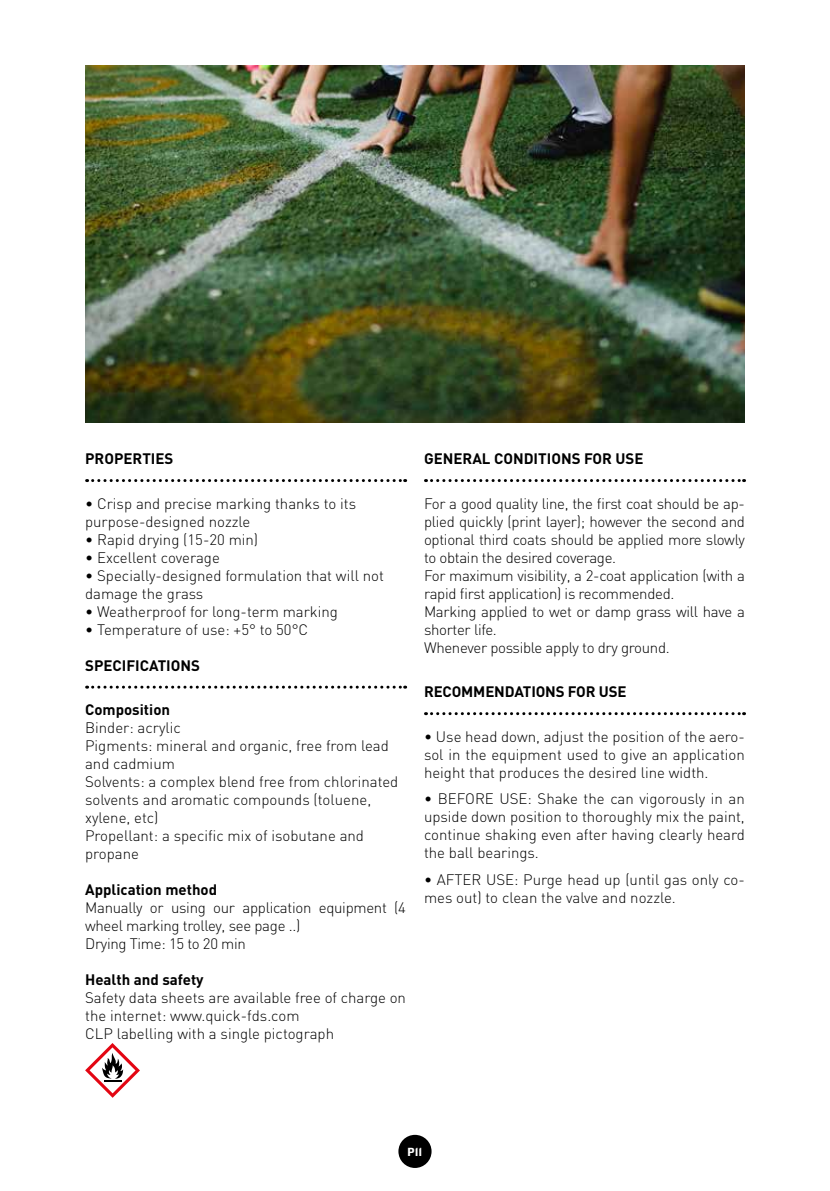
<style>
.page{position:relative;width:830px;height:1191px;background:#fff}
.page>*{position:absolute;margin:0;border:0;box-sizing:border-box;transform-origin:0 0}
.t1{font:300 15px/18px "DIN";color:#000}
.t2{font:300 15px/18px "DIN";letter-spacing:-.02em;color:#000}
.t3{font:700 15px "DIN";color:#000}
.t4{font:12.3px "Knockout HTF51 Middleweight";color:#fff}
</style>
<div class="page">
<svg style="left:87px;top:479px;width:318px;height:3px"></svg>
<svg style="left:87px;top:685px;width:318px;height:3px"></svg>
<svg style="left:85px;top:1043px;width:55px;height:54px"></svg>
<svg style="left:425px;top:479px;width:319px;height:3px"></svg>
<svg style="left:425px;top:712px;width:319px;height:3px"></svg>
<img style="left:85px;top:65px;width:659px;height:358px">
<div style="left:398px;top:1134px;width:33px;height:34px;background:#000;border-radius:50%"></div>
<p class="t3" style="left:85px;top:449px;width:90px">PROPERTIES</p>
<p class="t1" style="left:85px;top:494px;width:272px">• Crisp and precise marking thanks to its purpose-designed nozzle</p>
<p class="t1" style="left:85px;top:530px;width:174px">• Rapid drying (15-20 min)</p>
<p class="t1" style="left:85px;top:548px;width:136px">• Excellent coverage</p>
<p class="t1" style="left:85px;top:566px;width:300px">• Specially-designed formulation that will not damage the grass</p>
<p class="t1" style="left:85px;top:602px;width:254px">• Weatherproof for long-term marking</p>
<p class="t1" style="left:85px;top:620px;width:224px">• Temperature of use: +5° to 50°C</p>
<p class="t3" style="left:85px;top:655px;width:116px">SPECIFICATIONS</p>
<p class="t3" style="left:85px;top:700px;width:86px">Composition</p>
<p class="t1" style="left:85px;top:718px;width:314px">Binder: acrylic<br>Pigments: mineral and organic, free from lead and cadmium<br>Solvents: a complex blend free from chlorinated solvents and aromatic compounds (toluene, xylene, etc)<br>Propellant: a specific mix of isobutane and propane</p>
<p class="t3" style="left:85px;top:880px;width:133px">Application method</p>
<p class="t2" style="left:85px;top:898px;width:322px">Manually or using our application equipment (4 wheel marking trolley, see page ..)<br>Drying Time: 15 to 20 min</p>
<p class="t3" style="left:85px;top:970px;width:120px">Health and safety</p>
<p class="t1" style="left:85px;top:988px;width:322px">Safety data sheets are available free of charge on the internet: www.quick-fds.com<br>CLP labelling with a single pictograph</p>
<p class="t3" style="left:424px;top:449px;width:221px">GENERAL CONDITIONS FOR USE</p>
<p class="t2" style="left:424px;top:494px;width:322px">For a good quality line, the first coat should be ap&shy;plied quickly (print layer); however the second and optional third coats should be applied more slowly to obtain the desired coverage.<br>For maximum visibility, a 2-coat application (with a rapid first application) is recommended.<br>Marking applied to wet or damp grass will have a shorter life.<br>Whenever possible apply to dry ground.</p>
<p class="t3" style="left:424px;top:682px;width:204px">RECOMMENDATIONS FOR USE</p>
<p class="t1" style="left:424px;top:727px;width:322px;text-align:justify">• Use head down, adjust the position of the aero&shy;sol in the equipment used to give an application height that produces the desired line width.</p>
<p class="t1" style="left:424px;top:789px;width:322px;text-align:justify">• BEFORE USE: Shake the can vigorously in an upside down position to thoroughly mix the paint, continue shaking even after having clearly heard the ball bearings.</p>
<p class="t1" style="left:424px;top:870px;width:322px">• AFTER USE: Purge head up (until gas only co&shy;mes out) to clean the valve and nozzle.</p>
<p class="t4" style="left:407px;top:1145px;width:16px">P11</p>
</div>
